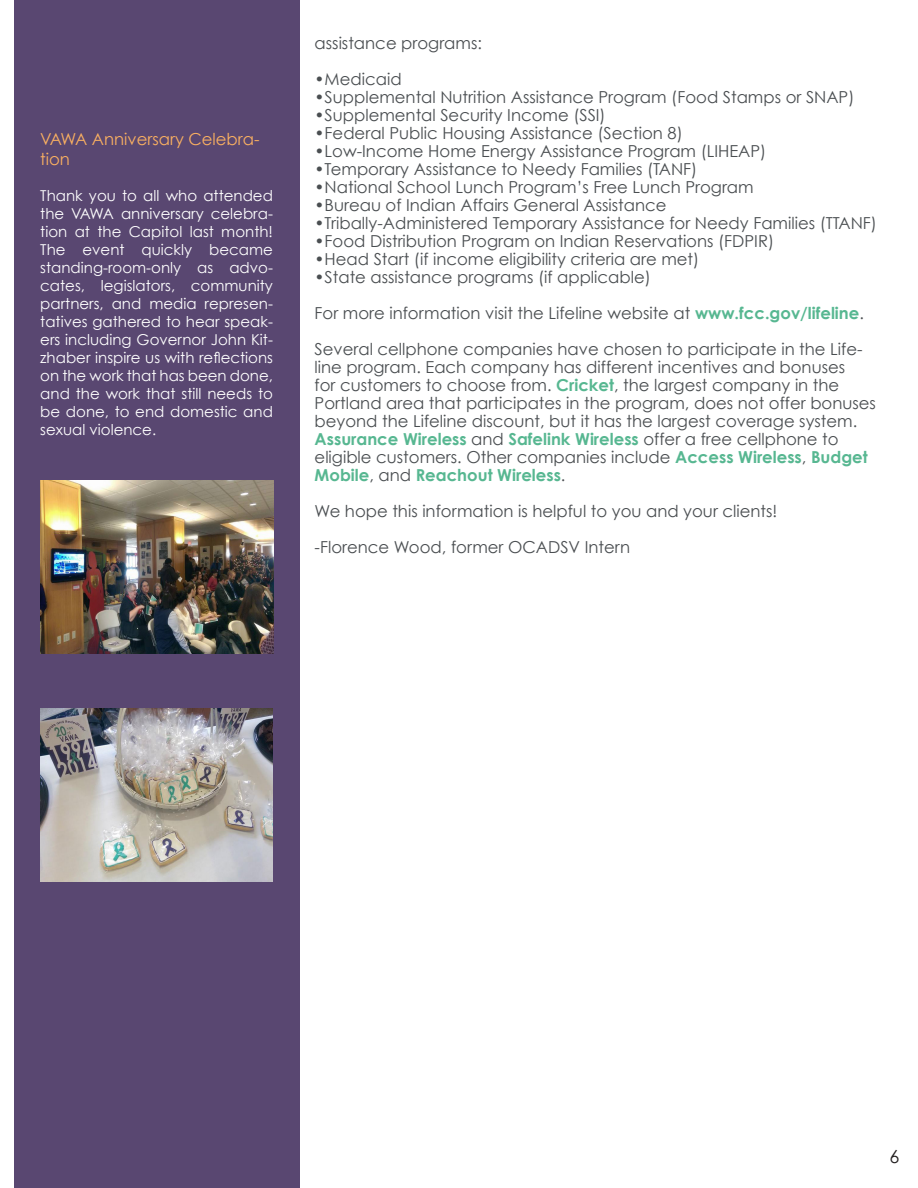
<style>
.page{position:relative;width:918px;height:1188px;background:#fff}
.page>*{position:absolute;margin:0;border:0;box-sizing:border-box;transform-origin:0 0}
.t1{font:18px "Century Gothic";color:#231f20}
.t2{font:16.5px/18px "Century Gothic";color:#4a4e51}
.t3{font:16.5px/19.8px "Century Gothic";color:#fab061}
.t4{font:15px/18px "Century Gothic";color:#fff;text-align:justify}
.s1{font-weight:700;color:#57b791}
</style>
<div class="page">
<div style="left:14px;top:0;width:285px;height:1188px;background:#594771"></div>
<img style="left:40px;top:480px;width:233px;height:174px">
<img style="left:40px;top:708px;width:233px;height:174px">
<p class="t3" style="left:40px;top:129px;width:221px">VAWA Anniversary Celebra&shy;tion</p>
<p class="t4" style="left:40px;top:186px;width:234px">Thank you to all who attended the VAWA anniversary celebra&shy;tion at the Capitol last month!<br>The event quickly became standing-room-only as advo&shy;cates, legislators, community partners, and media represen&shy;tatives gathered to hear speak&shy;ers including Governor John Kit&shy;zhaber inspire us with reflections on the work that has been done, and the work that still needs to be done, to end domestic and sexual violence.</p>
<p class="t2" style="left:315px;top:34px;width:169px">assistance programs:</p>
<p class="t2" style="left:315px;top:70px;width:89px">•Medicaid</p>
<p class="t2" style="left:315px;top:88px;width:541px">•Supplemental Nutrition Assistance Program (Food Stamps or SNAP)</p>
<p class="t2" style="left:315px;top:106px;width:293px">•Supplemental Security Income (SSI)</p>
<p class="t2" style="left:315px;top:124px;width:370px">•Federal Public Housing Assistance (Section 8)</p>
<p class="t2" style="left:315px;top:142px;width:453px">•Low-Income Home Energy Assistance Program (LIHEAP)</p>
<p class="t2" style="left:315px;top:160px;width:384px">•Temporary Assistance to Needy Families (TANF)</p>
<p class="t2" style="left:315px;top:178px;width:441px">•National School Lunch Program’s Free Lunch Program</p>
<p class="t2" style="left:315px;top:196px;width:354px">•Bureau of Indian Affairs General Assistance</p>
<p class="t2" style="left:315px;top:214px;width:564px">•Tribally-Administered Temporary Assistance for Needy Families (TTANF)</p>
<p class="t2" style="left:315px;top:232px;width:461px">•Food Distribution Program on Indian Reservations (FDPIR)</p>
<p class="t2" style="left:315px;top:250px;width:386px">•Head Start (if income eligibility criteria are met)</p>
<p class="t2" style="left:315px;top:268px;width:338px">•State assistance programs (if applicable)</p>
<p class="t2" style="left:315px;top:304px;width:551px">For more information visit the Lifeline website at <span class="s1">www.fcc.gov/lifeline</span>.</p>
<p class="t2" style="left:315px;top:340px;width:563px">Several cellphone companies have chosen to participate in the Life&shy;line program. Each company has different incentives and bonuses<br>for customers to choose from. <span class="s1">Cricket</span>, the largest company in the Portland area that participates in the program, does not offer bonuses beyond the Lifeline discount, but it has the largest coverage system.<br><span class="s1">Assurance Wireless</span> and <span class="s1">Safelink Wireless</span> offer a free cellphone to eligible customers. Other companies include <span class="s1">Access Wireless</span>, <span class="s1">Budget Mobile</span>, and <span class="s1">Reachout Wireless</span>.</p>
<p class="t2" style="left:315px;top:502px;width:464px">We hope this information is helpful to you and your clients!</p>
<p class="t2" style="left:315px;top:538px;width:317px">-Florence Wood, former OCADSV Intern</p>
<p class="t1" style="left:889px;top:1145px;width:11px">6</p>
</div>
